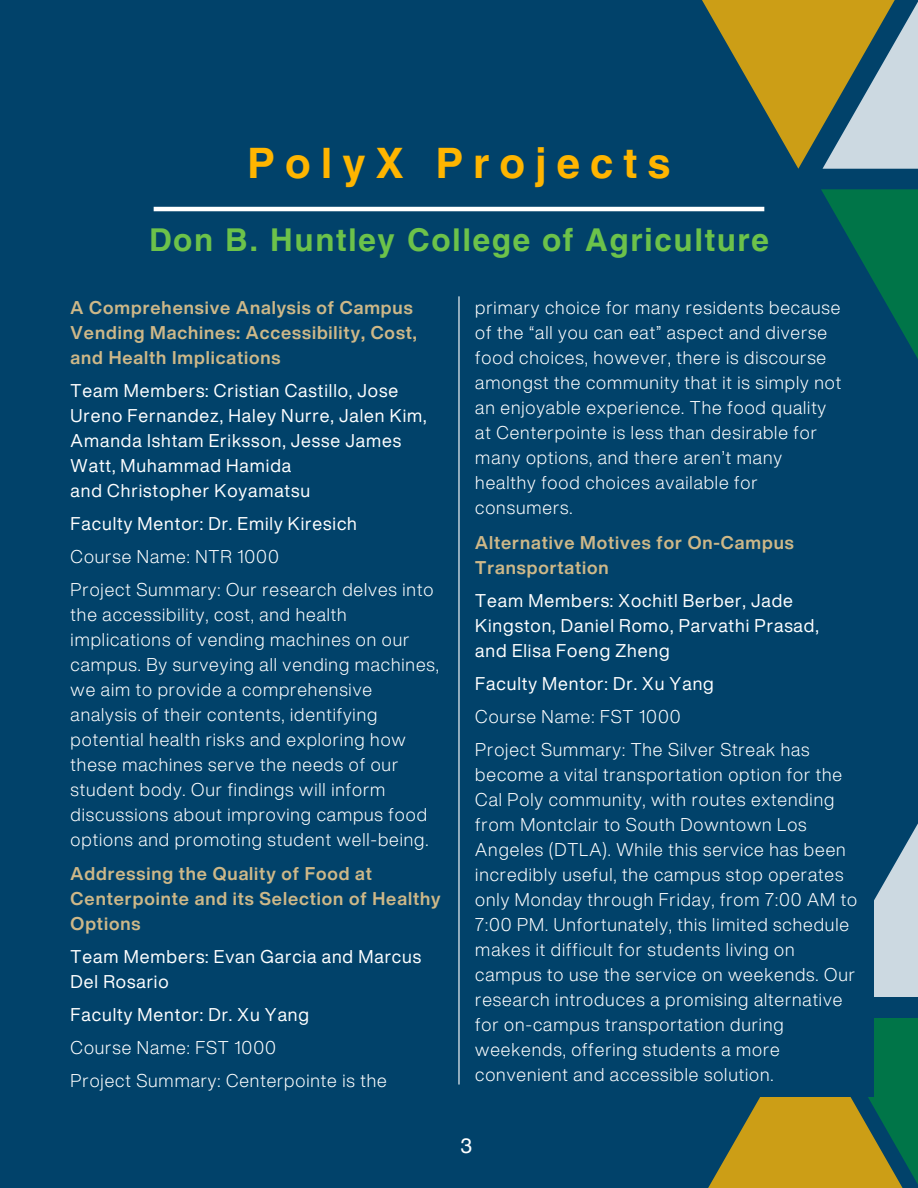
<style>
.page{position:relative;width:918px;height:1188px;background:#01426a}
.page>*{position:absolute;margin:0;border:0;box-sizing:border-box;transform-origin:0 0}
.t1{font:700 42px "Helvetica LT Pro";letter-spacing:.235em;color:#ffb500}
.t2{font:700 31.5px "Helvetica LT Pro";letter-spacing:.05em;color:#6cc24a}
.t3{font:21px "Helvetica LT Pro";color:#fff}
.t4{font:300 18px/25px "Helvetica Now Display";letter-spacing:.05em;color:#fff}
.t5{font:18px/25px "Helvetica Now Display";letter-spacing:.05em;color:#fff}
.t6{font:700 18px/25px "Helvetica Now Display";letter-spacing:.05em;color:#ceb888}
</style>
<div class="page">
<svg style="left:821px;top:189px;width:97px;height:170px"></svg>
<svg style="left:904px;top:2px;width:14px;height:167px;background:#bdcdd8"></svg>
<svg style="left:702px;top:0;width:202px;height:169px"></svg>
<svg style="left:708px;top:1097px;width:115px;height:91px"></svg>
<svg style="left:823px;top:1018px;width:95px;height:170px;background:#517e38"></svg>
<svg style="left:874px;top:823px;width:44px;height:174px;fill:#ccd9e1"></svg>
<div style="left:531px;top:821px;width:343px;height:275px;background:#01426a"></div>
<hr style="left:154px;top:207px;width:610px;height:4px;background:#fff">
<hr style="left:458px;top:296px;width:2px;height:789px;background:#fff">
<p class="t1" style="left:247px;top:148px;width:425px">PolyX Projects</p>
<h2 class="t2" style="left:149px;top:228px;width:621px">Don B. Huntley College of Agriculture</h2>
<h3 class="t6" style="left:71px;top:294px;width:348px">A Comprehensive Analysis of Campus<br>Vending Machines: Accessibility, Cost, and Health Implications</h3>
<p class="t5" style="left:71px;top:377px;width:358px">Team Members: Cristian Castillo, Jose Ureno Fernandez, Haley Nurre, Jalen Kim, Amanda Ishtam Eriksson, Jesse James Watt, Muhammad Hamida</p>
<p class="t5" style="left:71px;top:477px;width:241px">and Christopher Koyamatsu</p>
<p class="t5" style="left:71px;top:510px;width:288px">Faculty Mentor: Dr. Emily Kiresich</p>
<p class="t4" style="left:71px;top:543px;width:210px">Course Name: NTR 1000</p>
<p class="t4" style="left:71px;top:576px;width:370px">Project Summary: Our research delves into the accessibility, cost, and health implications of vending machines on our campus. By surveying all vending machines, we aim to provide a comprehensive analysis of their contents, identifying potential health risks and exploring how these machines serve the needs of our student body. Our findings will inform discussions about improving campus food options and promoting student well-being.</p>
<p class="t6" style="left:71px;top:861px;width:371px">Addressing the Quality of Food at<br>Centerpointe and its Selection of Healthy<br>Options</p>
<p class="t5" style="left:71px;top:944px;width:352px">Team Members: Evan Garcia and Marcus<br>Del Rosario</p>
<h3 class="t5" style="left:71px;top:1002px;width:240px">Faculty Mentor: Dr. Xu Yang</h3>
<p class="t4" style="left:71px;top:1035px;width:207px">Course Name: FST 1000</p>
<p class="t4" style="left:71px;top:1068px;width:318px">Project Summary: Centerpointe is the</p>
<p class="t4" style="left:475px;top:295px;width:367px">primary choice for many residents because of the “all you can eat” aspect and diverse food choices, however, there is discourse amongst the community that it is simply not an enjoyable experience. The food quality at Centerpointe is less than desirable for many options, and there aren’t many healthy food choices available for consumers.</p>
<p class="t6" style="left:475px;top:530px;width:320px">Alternative Motives for On-Campus<br>Transportation</p>
<p class="t5" style="left:475px;top:588px;width:345px">Team Members: Xochitl Berber, Jade<br>Kingston, Daniel Romo, Parvathi Prasad,</p>
<h3 class="t5" style="left:475px;top:638px;width:196px">and Elisa Foeng Zheng</h3>
<p class="t5" style="left:475px;top:671px;width:240px">Faculty Mentor: Dr. Xu Yang</p>
<p class="t4" style="left:475px;top:704px;width:207px">Course Name: FST 1000</p>
<p class="t4" style="left:475px;top:737px;width:383px">Project Summary: The Silver Streak has become a vital transportation option for the Cal Poly community, with routes extending from Montclair to South Downtown Los Angeles (DTLA). While this service has been incredibly useful, the campus stop operates only Monday through Friday, from 7:00 AM to 7:00 PM. Unfortunately, this limited schedule makes it difficult for students living on campus to use the service on weekends. Our research introduces a promising alternative for on-campus transportation during weekends, offering students a more convenient and accessible solution.</p>
<h1 class="t3" style="left:460px;top:1138px;width:13px">3</h1>
</div>
